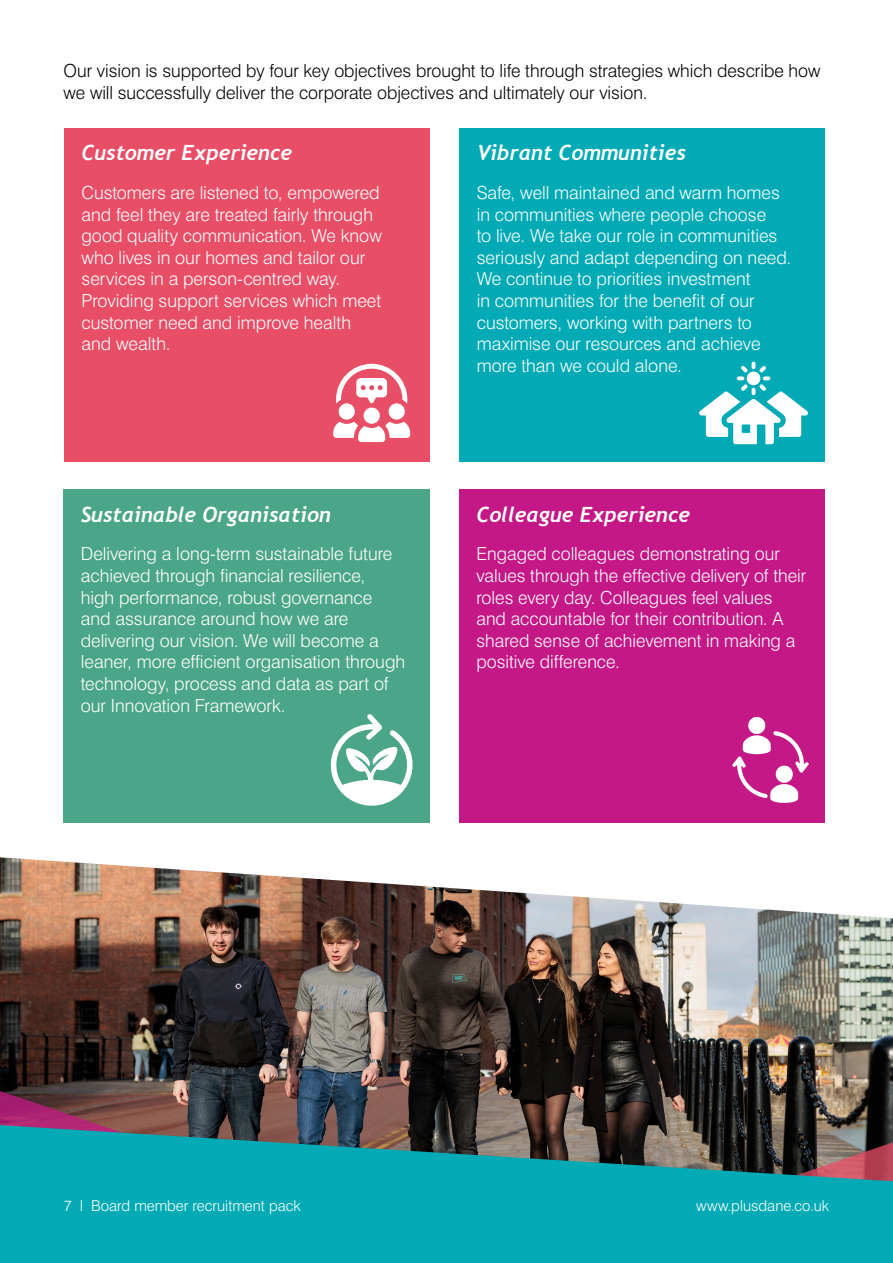
<style>
.page{position:relative;width:893px;height:1263px;background:#fff}
.page>*{position:absolute;margin:0;border:0;box-sizing:border-box;transform-origin:0 0}
.t1{font:italic 700 21px "Trebuchet";color:#fff}
.t2{font:300 18px/21.6px "Swiss 721 BT";color:#fff}
.t3{font:300 18px/21.6px "Swiss 721 BT";color:#000}
.t4{font:300 15px "Swiss 721 BT";color:#fff}
</style>
<div class="page">
<img style="left:0;top:857px;width:893px;height:263px">
<svg style="left:0;top:1087px;width:518px;height:33px;background:#5a4247"></svg>
<svg style="left:0;top:1120px;width:893px;height:143px;background:#16939b"></svg>
<div style="left:65px;top:128px;width:365px;height:333px;background:#e94e67"></div>
<div style="left:460px;top:128px;width:365px;height:333px;background:#01aab5"></div>
<div style="left:64px;top:489px;width:366px;height:334px;background:#4aa589"></div>
<div style="left:459px;top:489px;width:366px;height:334px;background:#c41886"></div>
<svg style="left:699px;top:362px;width:109px;height:82px"></svg>
<svg style="left:732px;top:716px;width:77px;height:87px"></svg>
<svg style="left:330px;top:714px;width:83px;height:92px"></svg>
<div style="left:339px;top:403px;width:16px;height:17px;background:#fff;border-radius:50%"></div>
<div style="left:389px;top:403px;width:16px;height:17px;background:#fff;border-radius:50%"></div>
<div style="left:364px;top:407px;width:16px;height:17px;background:#fff;border-radius:50%"></div>
<svg style="left:333px;top:422px;width:77px;height:20px"></svg>
<svg style="left:336px;top:364px;width:71px;height:40px"></svg>
<p class="t3" style="left:64px;top:60px;width:758px">Our vision is supported by four key objectives brought to life through strategies which describe how we will successfully deliver the corporate objectives and ultimately our vision.</p>
<p class="t1" style="left:82px;top:140px;width:212px">Customer Experience</p>
<p class="t2" style="left:82px;top:182px;width:302px">Customers are listened to, empowered and feel they are treated fairly through good quality communication. We know who lives in our homes and tailor our services in a person-centred way.<br>Providing support services which meet customer need and improve health and wealth.</p>
<p class="t1" style="left:81px;top:502px;width:252px">Sustainable Organisation</p>
<p class="t2" style="left:81px;top:543px;width:326px">Delivering a long-term sustainable future achieved through financial resilience,<br>high performance, robust governance and assurance around how we are delivering our vision. We will become a leaner, more efficient organisation through technology, process and data as part of our Innovation Framework.</p>
<p class="t1" style="left:477px;top:140px;width:211px">Vibrant Communities</p>
<p class="t2" style="left:477px;top:182px;width:316px">Safe, well maintained and warm homes in communities where people choose<br>to live. We take our role in communities seriously and adapt depending on need.<br>We continue to priorities investment<br>in communities for the benefit of our customers, working with partners to maximise our resources and achieve more than we could alone.</p>
<p class="t1" style="left:476px;top:502px;width:215px">Colleague Experience</p>
<p class="t2" style="left:476px;top:543px;width:331px">Engaged colleagues demonstrating our values through the effective delivery of their roles every day. Colleagues feel values and accountable for their contribution. A shared sense of achievement in making a positive difference.</p>
<p class="t4" style="left:64px;top:1196px;width:238px">7 I Board member recruitment pack</p>
<p class="t4" style="left:696px;top:1196px;width:135px">www.plusdane.co.uk</p>
</div>
